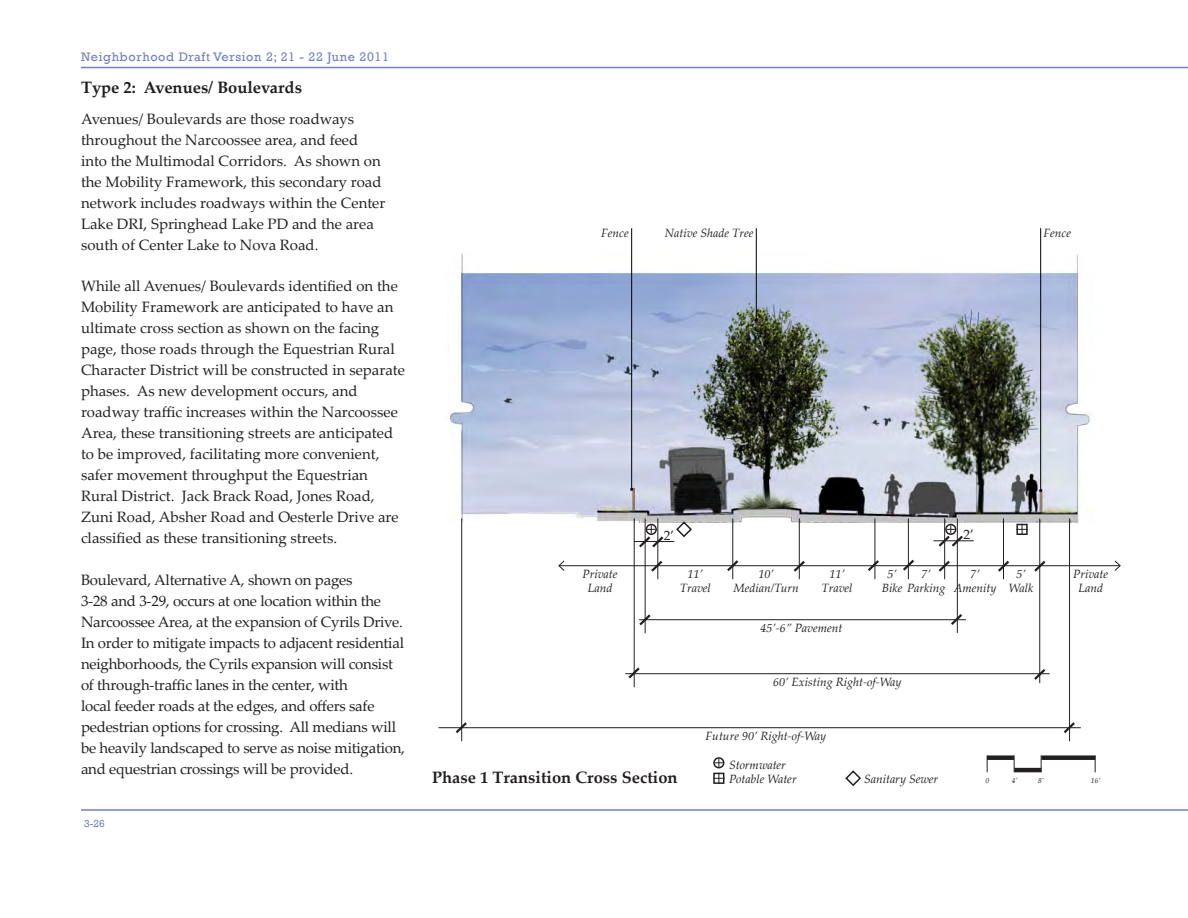
<style>
.page{position:relative;width:1188px;height:918px;background:#fff}
.page>*{position:absolute;margin:0;border:0;box-sizing:border-box;transform-origin:0 0}
.Osc_-_SubHeadings{font:700 16.5px "Palatino Linotype";color:#231f20}
.Osc_-_Body_Text{font:15px/21px "Palatino Linotype";color:#231f20}
.NCP_-_Caption{font:13.5px "Palatino Linotype";color:#231f20}
.t1{font:12.75px "Rockwell";letter-spacing:.05em;color:#7581bf}
.NCP_-_Caption-2{font:italic 12px "Palatino Linotype";color:#231f20}
.t2{font:10.5px "Rockwell";color:#7581bf}
.Scale_Text{font:italic 7.5px "Palatino Linotype";color:#231f20}
</style>
<div class="page">
<hr style="left:81px;top:67px;width:1107px;height:1px;background:#7581bf">
<hr style="left:81px;top:809px;width:1107px;height:2px;background:#7581bf">
<svg style="left:1016px;top:524px;width:12px;height:11px"></svg>
<img style="left:449px;top:252px;width:643px;height:270px">
<div style="left:945px;top:524px;width:11px;height:11px;border:2px solid #231f20;border-radius:50%"></div>
<svg style="left:986px;top:755px;width:2px;height:18px"></svg>
<svg style="left:1094px;top:755px;width:2px;height:18px"></svg>
<svg style="left:1037px;top:755px;width:5px;height:18px"></svg>
<svg style="left:1013px;top:755px;width:6px;height:18px"></svg>
<div style="left:987px;top:755px;width:27px;height:5px;background:#231f20"></div>
<hr style="left:1014px;top:768px;width:27px;height:4px;background:#231f20">
<div style="left:1041px;top:755px;width:54px;height:5px;background:#231f20"></div>
<hr style="left:756px;top:228px;width:1px;height:92px;background:#000">
<hr style="left:559px;top:565px;width:561px;height:1px;background:#231f20">
<svg style="left:558px;top:560px;width:7px;height:11px"></svg>
<svg style="left:1114px;top:560px;width:7px;height:11px"></svg>
<hr style="left:461px;top:518px;width:1px;height:223px;background:#231f20">
<hr style="left:908px;top:518px;width:1px;height:61px;background:#231f20">
<hr style="left:875px;top:518px;width:1px;height:61px;background:#231f20">
<hr style="left:799px;top:518px;width:1px;height:61px;background:#231f20">
<hr style="left:732px;top:518px;width:1px;height:61px;background:#231f20">
<svg style="left:453px;top:720px;width:16px;height:16px"></svg>
<svg style="left:639px;top:612px;width:14px;height:16px"></svg>
<svg style="left:626px;top:665px;width:16px;height:16px"></svg>
<svg style="left:1032px;top:667px;width:16px;height:15px"></svg>
<svg style="left:936px;top:558px;width:16px;height:16px"></svg>
<svg style="left:996px;top:560px;width:16px;height:12px"></svg>
<svg style="left:1032px;top:558px;width:16px;height:16px"></svg>
<svg style="left:1061px;top:720px;width:16px;height:16px"></svg>
<svg style="left:901px;top:557px;width:16px;height:16px"></svg>
<svg style="left:949px;top:612px;width:16px;height:15px"></svg>
<svg style="left:649px;top:558px;width:16px;height:16px"></svg>
<svg style="left:865px;top:558px;width:16px;height:15px"></svg>
<svg style="left:791px;top:558px;width:16px;height:16px"></svg>
<svg style="left:725px;top:558px;width:16px;height:16px"></svg>
<hr style="left:438px;top:727px;width:643px;height:1px;background:#231f20">
<hr style="left:639px;top:619px;width:327px;height:1px;background:#231f20">
<hr style="left:625px;top:673px;width:425px;height:1px;background:#231f20">
<hr style="left:634px;top:541px;width:40px;height:1px;background:#231f20">
<hr style="left:934px;top:540px;width:40px;height:1px;background:#231f20">
<hr style="left:657px;top:518px;width:1px;height:61px;background:#231f20">
<hr style="left:957px;top:518px;width:1px;height:115px;background:#231f20">
<hr style="left:645px;top:518px;width:1px;height:115px;background:#231f20">
<hr style="left:634px;top:518px;width:1px;height:169px;background:#231f20">
<hr style="left:944px;top:518px;width:1px;height:61px;background:#231f20">
<hr style="left:1003px;top:518px;width:1px;height:61px;background:#231f20">
<hr style="left:1039px;top:518px;width:1px;height:165px;background:#231f20">
<svg style="left:637px;top:520px;width:56px;height:30px"></svg>
<svg style="left:936px;top:525px;width:38px;height:24px"></svg>
<hr style="left:1040px;top:228px;width:1px;height:263px;background:#000">
<hr style="left:631px;top:228px;width:1px;height:261px;background:#000">
<hr style="left:1069px;top:518px;width:1px;height:223px;background:#231f20">
<div style="left:713px;top:757px;width:11px;height:11px;border:2px solid #231f20;border-radius:50%"></div>
<svg style="left:715px;top:759px;width:8px;height:8px"></svg>
<svg style="left:845px;top:770px;width:16px;height:17px"></svg>
<svg style="left:713px;top:773px;width:11px;height:11px"></svg>
<p class="t1" style="left:81px;top:49px;width:310px">Neighborhood Draft Version 2; 21 - 22 June 2011</p>
<p class="Osc_-_SubHeadings" style="left:81px;top:76px;width:223px">Type 2: Avenues/ Boulevards</p>
<p class="Osc_-_Body_Text" style="left:81px;top:108px;width:306px">Avenues/ Boulevards are those roadways throughout the Narcoossee area, and feed into the Multimodal Corridors. As shown on the Mobility Framework, this secondary road network includes roadways within the Center Lake DRI, Springhead Lake PD and the area south of Center Lake to Nova Road.</p>
<p class="Osc_-_Body_Text" style="left:81px;top:275px;width:325px">While all Avenues/ Boulevards identified on the Mobility Framework are anticipated to have an ultimate cross section as shown on the facing page, those roads through the Equestrian Rural Character District will be constructed in separate phases. As new development occurs, and roadway traffic increases within the Narcoossee Area, these transitioning streets are anticipated to be improved, facilitating more convenient, safer movement throughput the Equestrian Rural District. Jack Brack Road, Jones Road, Zuni Road, Absher Road and Oesterle Drive are classified as these transitioning streets.</p>
<p class="Osc_-_Body_Text" style="left:81px;top:569px;width:326px">Boulevard, Alternative A, shown on pages<br>3-28 and 3-29, occurs at one location within the Narcoossee Area, at the expansion of Cyrils Drive.<br>In order to mitigate impacts to adjacent residential neighborhoods, the Cyrils expansion will consist of through-traffic lanes in the center, with<br>local feeder roads at the edges, and offers safe pedestrian options for crossing. All medians will be heavily landscaped to serve as noise mitigation, and equestrian crossings will be provided.</p>
<p class="t2" style="left:84px;top:818px;width:22px">3-26</p>
<p class="NCP_-_Caption-2" style="left:665px;top:224px;width:90px">Native Shade Tree</p>
<p class="NCP_-_Caption-2" style="left:601px;top:224px;width:29px">Fence</p>
<p class="NCP_-_Caption-2" style="left:1044px;top:224px;width:29px">Fence</p>
<p class="NCP_-_Caption-2" style="left:583px;top:565px;width:37px">Private</p>
<p class="NCP_-_Caption-2" style="left:588px;top:580px;width:26px">Land</p>
<p class="NCP_-_Caption" style="left:664px;top:526px;width:12px">2’</p>
<p class="NCP_-_Caption" style="left:963px;top:525px;width:12px">2’</p>
<p class="NCP_-_Caption-2" style="left:688px;top:565px;width:17px">11’</p>
<p class="NCP_-_Caption-2" style="left:680px;top:580px;width:33px">Travel</p>
<p class="NCP_-_Caption-2" style="left:759px;top:565px;width:17px">10’</p>
<p class="NCP_-_Caption-2" style="left:733px;top:580px;width:67px">Median/Turn</p>
<p class="NCP_-_Caption-2" style="left:829px;top:565px;width:17px">11’</p>
<p class="NCP_-_Caption-2" style="left:821px;top:580px;width:33px">Travel</p>
<p class="NCP_-_Caption-2" style="left:922px;top:565px;width:11px">7’</p>
<p class="NCP_-_Caption-2" style="left:882px;top:580px;width:65px">Bike Parking</p>
<p class="NCP_-_Caption-2" style="left:888px;top:565px;width:11px">5’</p>
<p class="NCP_-_Caption-2" style="left:970px;top:565px;width:11px">7’</p>
<p class="NCP_-_Caption-2" style="left:954px;top:580px;width:44px">Amenity</p>
<p class="NCP_-_Caption-2" style="left:1017px;top:565px;width:11px">5’</p>
<p class="NCP_-_Caption-2" style="left:1009px;top:580px;width:26px">Walk</p>
<p class="NCP_-_Caption-2" style="left:761px;top:619px;width:83px">45’-6” Pavement</p>
<p class="NCP_-_Caption-2" style="left:773px;top:673px;width:130px">60’ Existing Right-of-Way</p>
<p class="NCP_-_Caption-2" style="left:706px;top:727px;width:122px">Future 90’ Right-of-Way</p>
<p class="NCP_-_Caption-2" style="left:1073px;top:565px;width:37px">Private</p>
<p class="NCP_-_Caption-2" style="left:1078px;top:580px;width:26px">Land</p>
<p class="Osc_-_SubHeadings" style="left:432px;top:766px;width:247px">Phase 1 Transition Cross Section</p>
<p class="NCP_-_Caption-2" style="left:729px;top:756px;width:58px">Stormwater</p>
<p class="NCP_-_Caption-2" style="left:729px;top:770px;width:69px">Potable Water</p>
<p class="NCP_-_Caption-2" style="left:864px;top:770px;width:76px">Sanitary Sewer</p>
<p class="Scale_Text" style="left:986px;top:775px;width:5px">0</p>
<p class="Scale_Text" style="left:1012px;top:775px;width:7px">4’</p>
<p class="Scale_Text" style="left:1038px;top:775px;width:7px">8’</p>
<p class="Scale_Text" style="left:1091px;top:775px;width:11px">16’</p>
</div>
